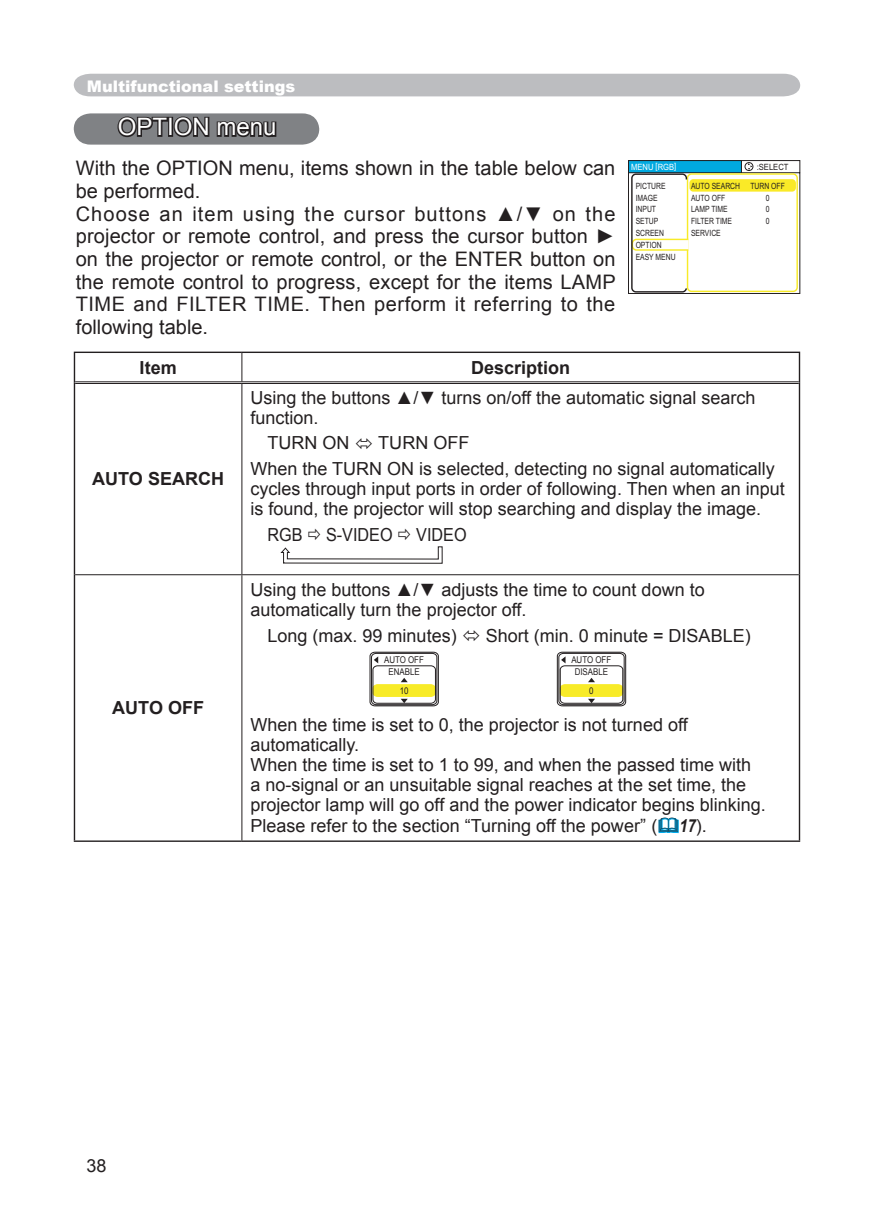
<style>
.page{position:relative;width:874px;height:1225px;background:#fff}
.page>*{position:absolute;margin:0;border:0;box-sizing:border-box;transform-origin:0 0}
.t1{font:24px "Arial";color:#fff}
.t2{font:20px/22.6px "Arial";letter-spacing:.005em;color:#231f20}
.t3{font:18px/20.2px "Arial";color:#231f20}
.t4{font:700 18px "Arial";color:#231f20}
.t5{font:18px "Arial";color:#231f20;scale:.9 1}
.t6{font:900 16px "Arial";color:#fff}
.t7{font:9.4px/11.8px "Arial";color:#231f20;text-align:center;scale:.85 1}
.t8{font:8.6px/11.8px "Arial";color:#231f20;scale:.79 1}
.t9{font:8.6px "Arial";color:#fff;scale:.88 1}
.t10{font:8.6px "Arial";color:#231f20;scale:.88 1}
.s1{font-family:"Arial Narrow";font-weight:700;font-style:italic}
</style>
<div class="page">
<div style="left:74px;top:74px;width:725px;height:22px;background:#bcbdc0"></div>
<svg style="left:74px;top:113px;width:245px;height:32px;background:#6f6f72"></svg>
<svg style="left:241px;top:353px;width:1px;height:28px"></svg>
<hr style="left:241px;top:384px;width:1px;height:190px;background:#231f20">
<hr style="left:75px;top:574px;width:167px;height:1px;background:#231f20">
<hr style="left:242px;top:574px;width:556px;height:1px;background:#231f20">
<hr style="left:241px;top:575px;width:1px;height:265px;background:#231f20">
<hr style="left:74px;top:351px;width:168px;height:2px;background:#231f20">
<hr style="left:74px;top:353px;width:1px;height:30px;background:#231f20">
<hr style="left:242px;top:351px;width:557px;height:2px;background:#231f20">
<hr style="left:798px;top:353px;width:1px;height:30px;background:#231f20">
<hr style="left:74px;top:383px;width:1px;height:192px;background:#231f20">
<hr style="left:798px;top:383px;width:1px;height:192px;background:#231f20">
<hr style="left:75px;top:381px;width:167px;height:1px;background:#231f20">
<hr style="left:75px;top:383px;width:167px;height:1px;background:#231f20">
<hr style="left:242px;top:381px;width:556px;height:1px;background:#231f20">
<hr style="left:242px;top:383px;width:556px;height:1px;background:#231f20">
<hr style="left:74px;top:575px;width:1px;height:265px;background:#231f20">
<hr style="left:798px;top:575px;width:1px;height:265px;background:#231f20">
<hr style="left:74px;top:840px;width:168px;height:2px;background:#231f20">
<hr style="left:242px;top:840px;width:557px;height:2px;background:#231f20">
<svg style="left:280px;top:546px;width:163px;height:18px"></svg>
<svg style="left:369px;top:652px;width:69px;height:54px"></svg>
<svg style="left:556px;top:652px;width:69px;height:54px"></svg>
<svg style="left:628px;top:160px;width:171px;height:134px"></svg>
<div style="left:630px;top:173px;width:56px;height:119px;border:1px solid #231f20;border-radius:4px"></div>
<svg style="left:658px;top:817px;width:21px;height:17px"></svg>
<p class="t6" style="left:87px;top:74px;width:209px">Multifunctional settings</p>
<h1 class="t1" style="left:118px;top:111px;width:160px">OPTION menu</h1>
<p class="t2" style="left:76px;top:157px;width:541px">With the OPTION menu, items shown in the table below can be performed.<br>Choose an item using the cursor buttons ▲/▼ on the projector or remote control, and press the cursor button ► on the projector or remote control, or the ENTER button on the remote control to progress, except for the items LAMP TIME and FILTER TIME. Then perform it referring to the following table.</p>
<p class="t9" style="left:630px;top:164px;width:53px">MENU [RGB]</p>
<p class="t10" style="left:756px;top:163px;width:37px">:SELECT</p>
<p class="t8" style="left:635px;top:181px;width:52px">PICTURE<br>IMAGE<br>INPUT<br>SETUP<br>SCREEN<br>OPTION<br>EASY MENU</p>
<p class="t8" style="left:690px;top:181px;width:64px">AUTO SEARCH<br>AUTO OFF<br>LAMP TIME<br>FILTER TIME<br>SERVICE</p>
<p class="t8" style="left:750px;top:181px;width:45px;text-align:center">TURN OFF<br>0<br>0<br>0</p>
<p class="t4" style="left:140px;top:356px;width:39px">Item</p>
<p class="t4" style="left:471px;top:356px;width:101px">Description</p>
<p class="t4" style="left:92px;top:467px;width:133px">AUTO SEARCH</p>
<p class="t4" style="left:112px;top:696px;width:93px">AUTO OFF</p>
<p class="t3" style="left:250px;top:388px;width:506px">Using the buttons ▲/▼ turns on/off the automatic signal search function.</p>
<p class="t3" style="left:267px;top:433px;width:83px">TURN ON</p>
<p class="t3" style="left:250px;top:430px;width:525px;line-height:25.6px;text-indent:128px">TURN OFF<br>When the TURN ON is selected, detecting no signal automatically</p>
<p class="t3" style="left:250px;top:479px;width:535px">cycles through input ports in order of following. Then when an input is found, the projector will stop searching and display the image.</p>
<p class="t5" style="left:267px;top:523px;width:41px">RGB</p>
<p class="t5" style="left:326px;top:523px;width:76px">S-VIDEO</p>
<p class="t5" style="left:416px;top:523px;width:58px">VIDEO</p>
<p class="t3" style="left:250px;top:580px;width:455px">Using the buttons ▲/▼ adjusts the time to count down to automatically turn the projector off.</p>
<p class="t3" style="left:267px;top:625px;width:191px">Long (max. 99 minutes)</p>
<p class="t3" style="left:485px;top:625px;width:266px">Short (min. 0 minute = DISABLE)</p>
<p class="t7" style="left:384px;top:654px;width:48px">AUTO OFF<br>ENABLE</p>
<p class="t7" style="left:399px;top:685px;width:12px">10</p>
<p class="t7" style="left:571px;top:654px;width:48px">AUTO OFF<br>DISABLE</p>
<p class="t7" style="left:589px;top:685px;width:7px">0</p>
<p class="t3" style="left:250px;top:714px;width:516px">When the time is set to 0, the projector is not turned off automatically.<br>When the time is set to 1 to 99, and when the passed time with<br>a no-signal or an unsuitable signal reaches at the set time, the projector lamp will go off and the power indicator begins blinking.<br>Please refer to the section “Turning off the power” ( <span class="s1">17</span>).</p>
<p class="t3" style="left:86px;top:1156px;width:22px">38</p>
</div>
